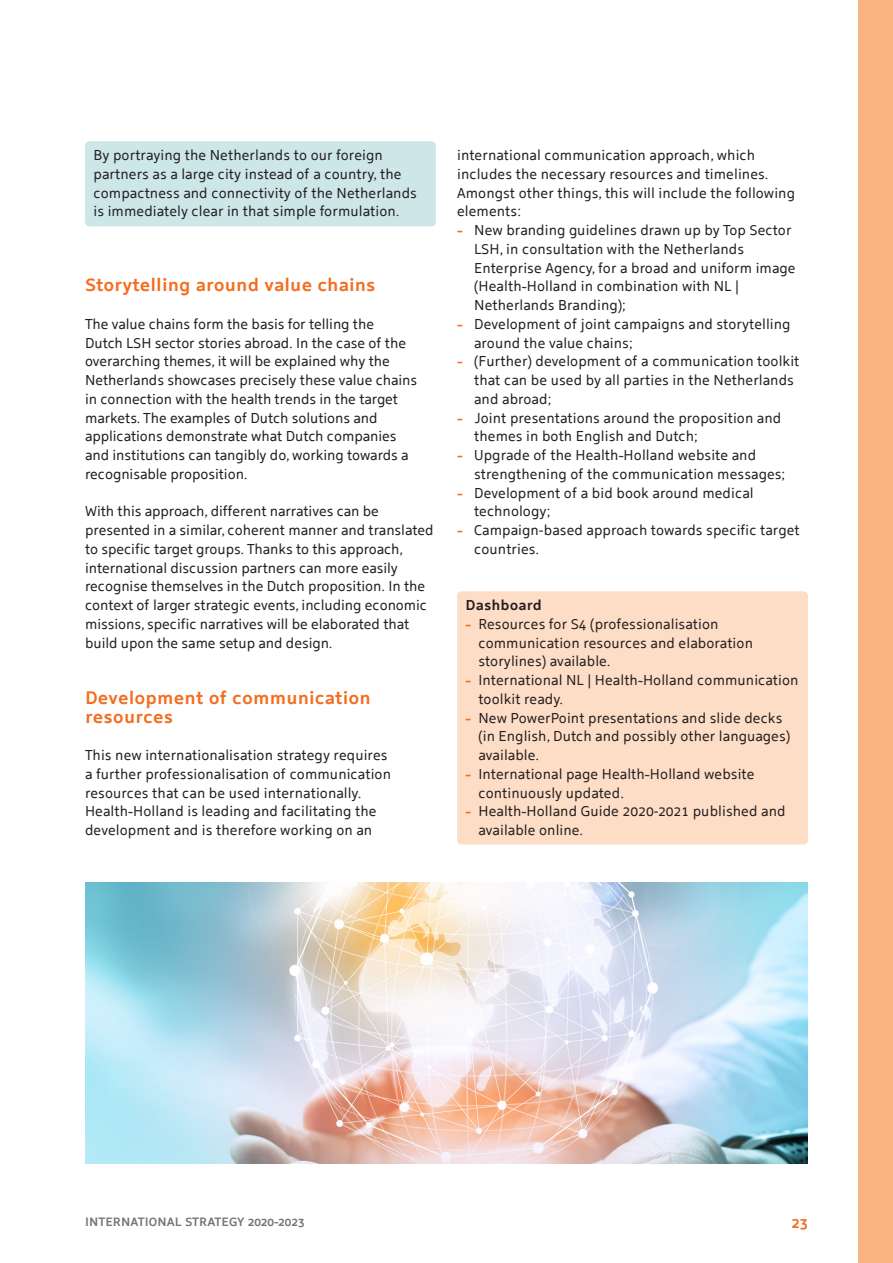
<style>
.page{position:relative;width:893px;height:1263px;background:#fff}
.page>*{position:absolute;margin:0;border:0;box-sizing:border-box;transform-origin:0 0}
.tussenkop{font:700 18px/18.8px "Holland Sans";color:#f36e21}
.t1{font:700 15px "Holland Sans";color:#f36e21}
.brood{font:14.25px/18.8px "Holland Sans";letter-spacing:-.005em;color:#231f20}
.kadertekst{font:14.25px/18.8px "Holland Sans";color:#231f20}
.kadertekst-2{font:700 14.25px "Holland Sans";color:#231f20}
.t2{font:700 12px "Holland Sans";color:#757679}
.s1{font-weight:700;color:#f36e21}
</style>
<div class="page">
<div style="left:85px;top:141px;width:351px;height:85px;background:#cde6e8;border-radius:4px"></div>
<div style="left:457px;top:591px;width:351px;height:253px;background:#fdddc6;border-radius:4px"></div>
<img style="left:85px;top:882px;width:723px;height:281px">
<div style="left:859px;top:0;width:34px;height:1263px;background:#f9b281"></div>
<p class="kadertekst" style="left:94px;top:144px;width:325px">By portraying the Netherlands to our foreign partners as a large city instead of a country, the compactness and connectivity of the Netherlands is immediately clear in that simple formulation.</p>
<p class="tussenkop" style="left:85px;top:274px;width:292px">Storytelling around value chains</p>
<p class="brood" style="left:85px;top:313px;width:334px">The value chains form the basis for telling the<br>Dutch LSH sector stories abroad. In the case of the overarching themes, it will be explained why the Netherlands showcases precisely these value chains in connection with the health trends in the target markets. The examples of Dutch solutions and applications demonstrate what Dutch companies and institutions can tangibly do, working towards a recognisable proposition.</p>
<p class="brood" style="left:85px;top:501px;width:350px">With this approach, different narratives can be presented in a similar, coherent manner and translated to specific target groups. Thanks to this approach, international discussion partners can more easily recognise themselves in the Dutch proposition. In the context of larger strategic events, including economic missions, specific narratives will be elaborated that build upon the same setup and design.</p>
<p class="tussenkop" style="left:85px;top:687px;width:287px">Development of communication resources</p>
<p class="brood" style="left:85px;top:744px;width:308px">This new internationalisation strategy requires a further professionalisation of communication resources that can be used internationally.<br>Health~Holland is leading and facilitating the development and is therefore working on an</p>
<p class="brood" style="left:457px;top:144px;width:339px">international communication approach, which includes the necessary resources and timelines.<br>Amongst other things, this will include the following elements:</p>
<p class="brood" style="left:474px;top:219px;width:323px;text-indent:-17px"><span class="s1">~</span> New branding guidelines drawn up by Top Sector LSH, in consultation with the Netherlands Enterprise Agency, for a broad and uniform image (Health~Holland in combination with NL | Netherlands Branding);</p>
<p class="brood" style="left:474px;top:313px;width:318px;text-indent:-17px"><span class="s1">~</span> Development of joint campaigns and storytelling around the value chains;</p>
<p class="brood" style="left:474px;top:351px;width:327px;text-indent:-17px"><span class="s1">~</span> (Further) development of a communication toolkit that can be used by all parties in the Netherlands and abroad;</p>
<p class="brood" style="left:474px;top:407px;width:309px;text-indent:-17px"><span class="s1">~</span> Joint presentations around the proposition and themes in both English and Dutch;</p>
<p class="brood" style="left:474px;top:444px;width:313px;text-indent:-17px"><span class="s1">~</span> Upgrade of the Health~Holland website and strengthening of the communication messages;</p>
<p class="brood" style="left:474px;top:482px;width:281px;text-indent:-17px"><span class="s1">~</span> Development of a bid book around medical technology;</p>
<p class="brood" style="left:474px;top:519px;width:327px;text-indent:-17px"><span class="s1">~</span> Campaign-based approach towards specific target countries.</p>
<p class="kadertekst-2" style="left:466px;top:593px;width:78px">Dashboard</p>
<p class="kadertekst" style="left:478px;top:613px;width:276px;text-indent:-13px"><span class="s1">~</span> Resources for S4 (professionalisation communication resources and elaboration storylines) available.</p>
<p class="kadertekst" style="left:478px;top:669px;width:322px;text-indent:-13px"><span class="s1">~</span> International NL | Health~Holland communication toolkit ready.</p>
<p class="kadertekst" style="left:478px;top:707px;width:313px;text-indent:-13px"><span class="s1">~</span> New PowerPoint presentations and slide decks (in English, Dutch and possibly other languages) available.</p>
<p class="kadertekst" style="left:478px;top:763px;width:278px;text-indent:-13px"><span class="s1">~</span> International page Health~Holland website continuously updated.</p>
<p class="kadertekst" style="left:478px;top:801px;width:309px;text-indent:-13px"><span class="s1">~</span> Health~Holland Guide 2020-2021 published and available online.</p>
<p class="t2" style="left:85px;top:1212px;width:221px">INTERNATIONAL STRATEGY 2020-2023</p>
<p class="t1" style="left:791px;top:1210px;width:18px">23</p>
</div>
